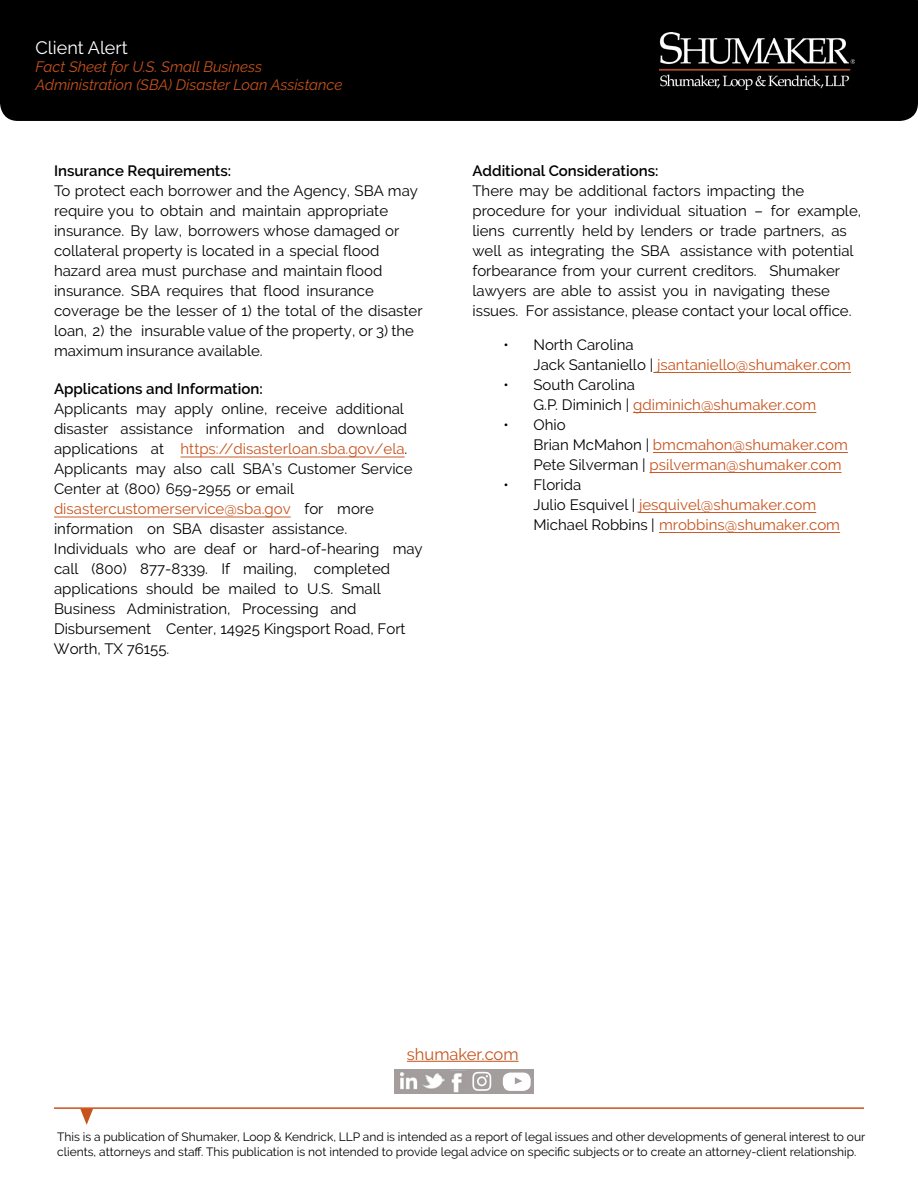
<style>
.page{position:relative;width:918px;height:1188px;background:#fff}
.page>*{position:absolute;margin:0;border:0;box-sizing:border-box;transform-origin:0 0}
.t1{font:18px "Raleway";color:#fff}
.t2{font:16.5px "Raleway";color:#c7521b}
.t3{font:15px/20px "Raleway";color:#000}
.t4{font:15px/20px "Raleway";color:#c7521b}
.t5{font:italic 15px "Raleway";color:#c7521b}
.t6{font:12px/15px "Raleway";color:#000}
.s1{font-weight:600}
.s2{color:#c7521b}
.s3{color:#000}
</style>
<div class="page">
<div style="left:0;top:0;width:918px;height:121px;background:#000"></div>
<img style="left:659px;top:32px;width:196px;height:57px">
<hr style="left:54px;top:1107px;width:810px;height:2px;background:#c7521b">
<svg style="left:80px;top:1109px;width:13px;height:16px"></svg>
<hr style="left:407px;top:1061px;width:112px;height:1px;background:#c7521b">
<div style="left:394px;top:1069px;width:140px;height:25px;background:#a39d9d"></div>
<img style="left:400px;top:1072px;width:45px;height:18px">
<img style="left:451px;top:1073px;width:11px;height:20px">
<div style="left:503px;top:1073px;width:28px;height:18px;background:#fff;border-radius:8px"></div>
<svg style="left:515px;top:1077px;width:7px;height:7px"></svg>
<img style="left:472px;top:1071px;width:20px;height:20px">
<hr style="left:181px;top:457px;width:224px;height:1px;background:#c7521b">
<hr style="left:54px;top:517px;width:237px;height:1px;background:#c7521b">
<hr style="left:653px;top:372px;width:198px;height:1px;background:#c7521b">
<hr style="left:633px;top:412px;width:183px;height:1px;background:#c7521b">
<hr style="left:653px;top:452px;width:195px;height:1px;background:#c7521b">
<hr style="left:650px;top:472px;width:192px;height:1px;background:#c7521b">
<hr style="left:639px;top:512px;width:177px;height:1px;background:#c7521b">
<hr style="left:659px;top:532px;width:181px;height:1px;background:#c7521b">
<p class="t1" style="left:36px;top:37px;width:94px">Client Alert</p>
<p class="t5" style="left:36px;top:58px;width:228px">Fact Sheet for U.S. Small Business</p>
<p class="t5" style="left:36px;top:76px;width:308px">Administration (SBA) Disaster Loan Assistance</p>
<p class="t3" style="left:54px;top:161px;width:370px"><span class="s1">Insurance Requirements:<br></span>To protect each borrower and the Agency, SBA may require you to obtain and maintain appropriate insurance. By law, borrowers whose damaged or collateral property is located in a special flood hazard area must purchase and maintain flood insurance. SBA requires that flood insurance coverage be the lesser of 1) the total of the disaster loan, 2) the insurable value of the property, or 3) the maximum insurance available.</p>
<p class="t3" style="left:54px;top:379px;width:370px"><span class="s1">Applications and Information:<br></span>Applicants may apply online, receive additional disaster assistance information and download applications at <span class="s2">https://disasterloan.sba.gov/ela</span>.<br>Applicants may also call SBA’s Customer Service Center at (800) 659-2955 or email <span class="s2">disastercustomerservice@sba.gov</span> for more information on SBA disaster assistance.<br>Individuals who are deaf or hard-of-hearing may call (800) 877-8339. If mailing, completed applications should be mailed to U.S. Small Business Administration, Processing and Disbursement Center, 14925 Kingsport Road, Fort Worth, TX 76155.</p>
<p class="t3" style="left:472px;top:161px;width:390px"><span class="s1">Additional Considerations:<br></span>There may be additional factors impacting the procedure for your individual situation – for example, liens currently held by lenders or trade partners, as well as integrating the SBA assistance with potential forbearance from your current creditors. Shumaker lawyers are able to assist you in navigating these issues. For assistance, please contact your local office.</p>
<p class="t3" style="left:533px;top:335px;width:319px;text-indent:-30px">• North Carolina<br>Jack Santaniello | <span class="s2">jsantaniello@shumaker.com</span></p>
<p class="t3" style="left:533px;top:375px;width:284px;text-indent:-30px">• South Carolina<br>G.P. Diminich | <span class="s2">gdiminich@shumaker.com</span></p>
<p class="t4" style="left:533px;top:415px;width:316px;text-indent:-30px"><span class="s3">• Ohio<br>Brian McMahon |</span> bmcmahon@shumaker.com<br><span class="s3">Pete Silverman |</span> psilverman@shumaker.com</p>
<p class="t4" style="left:533px;top:475px;width:308px;text-indent:-30px"><span class="s3">• Florida<br>Julio Esquivel |</span> jesquivel@shumaker.com<br><span class="s3">Michael Robbins |</span> mrobbins@shumaker.com</p>
<p class="t2" style="left:407px;top:1045px;width:113px">shumaker.com</p>
<p class="t6" style="left:57px;top:1129px;width:810px">This is a publication of Shumaker, Loop &amp; Kendrick, LLP and is intended as a report of legal issues and other developments of general interest to our clients, attorneys and staff. This publication is not intended to provide legal advice on specific subjects or to create an attorney-client relationship.</p>
</div>
